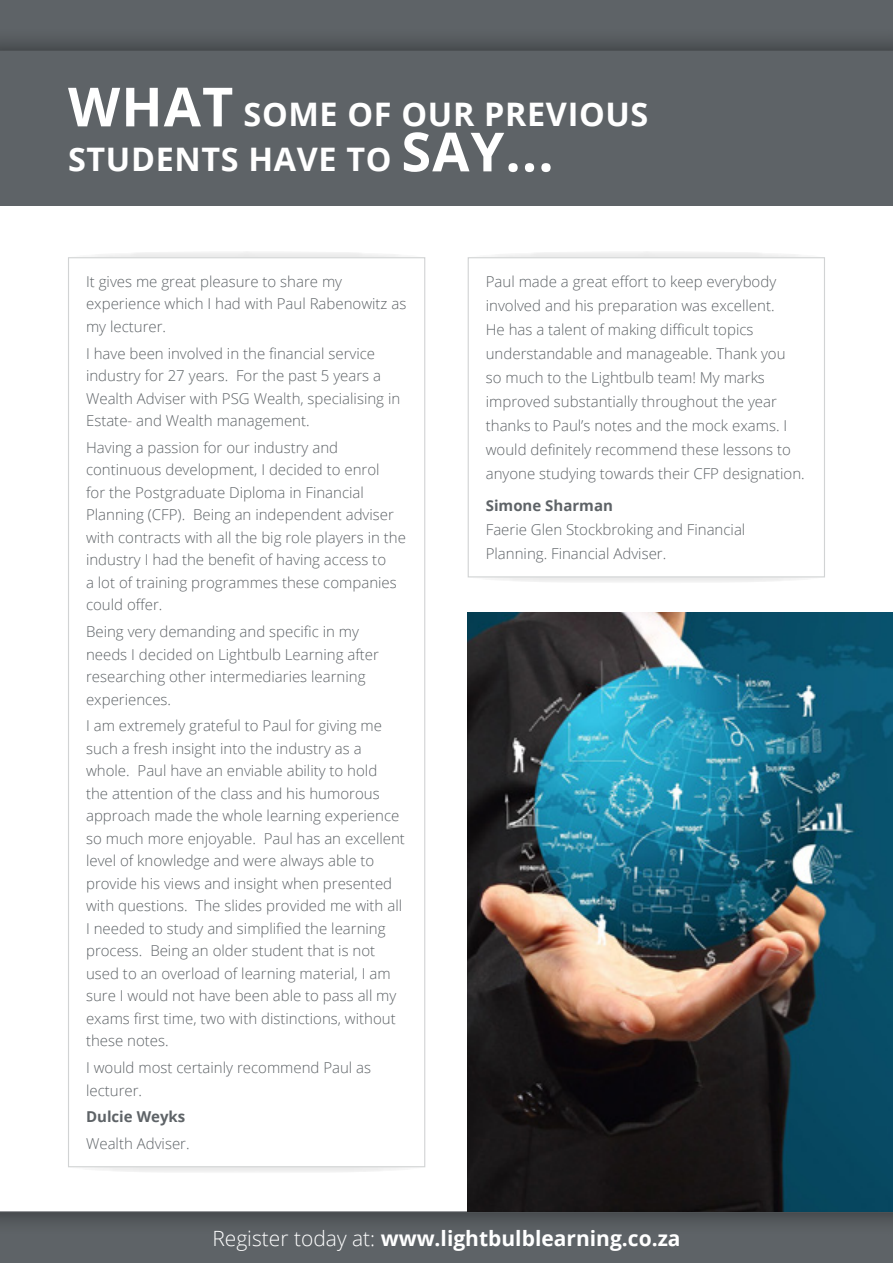
<style>
.page{position:relative;width:893px;height:1263px;background:#5e6367}
.page>*{position:absolute;margin:0;border:0;box-sizing:border-box;transform-origin:0 0}
.t1{font:700 32.4px/45px "Open Sans";letter-spacing:.02em;color:#fff}
.t2{font:700 21px "Open Sans";color:#fff}
.t3{font:300 15px/22.5px "Open Sans";color:#5e6367}
.t4{font:700 15px "Open Sans";color:#5e6367}
.s1{font-size:54px}
.s2{font-weight:300}
</style>
<div class="page">
<div style="left:0;top:27px;width:893px;height:1209px;background:#000;opacity:.5"></div>
<div style="left:0;top:205px;width:893px;height:1007px;background:#fff"></div>
<div style="left:0;top:51px;width:893px;height:154px;background:#5e6367"></div>
<svg style="left:68px;top:251px;width:357px;height:13px;background:#ececec"></svg>
<div style="left:468px;top:251px;width:357px;height:13px;background:#f0f0f0;border-radius:50%"></div>
<svg style="left:68px;top:1161px;width:357px;height:13px;background:#efefef"></svg>
<svg style="left:468px;top:571px;width:357px;height:13px;background:#efefef"></svg>
<div style="left:69px;top:258px;width:356px;height:909px;background:#fff"></div>
<div style="left:468px;top:258px;width:356px;height:319px;background:#fff"></div>
<div style="left:468px;top:257px;width:357px;height:320px;border:1px solid #d1d3d4"></div>
<img style="left:468px;top:612px;width:425px;height:599px">
<h1 class="t1" style="left:68px;top:91px;width:582px"><span class="s1">WHAT</span> SOME OF OUR PREVIOUS<br>STUDENTS HAVE TO <span class="s1">SAY...</span></h1>
<p class="t3" style="left:86px;top:270px;width:322px">It gives me great pleasure to share my experience which I had with Paul Rabenowitz as my lecturer.</p>
<p class="t3" style="left:86px;top:341px;width:316px">I have been involved in the financial service industry for 27 years. For the past 5 years a Wealth Adviser with PSG Wealth, specialising in Estate- and Wealth management.</p>
<p class="t3" style="left:86px;top:436px;width:321px">Having a passion for our industry and continuous development, I decided to enrol<br>for the Postgraduate Diploma in Financial Planning (CFP). Being an independent adviser with contracts with all the big role players in the industry I had the benefit of having access to<br>a lot of training programmes these companies could offer.</p>
<p class="t3" style="left:86px;top:620px;width:294px">Being very demanding and specific in my needs I decided on Lightbulb Learning after researching other intermediaries learning experiences.</p>
<p class="t3" style="left:86px;top:714px;width:320px">I am extremely grateful to Paul for giving me such a fresh insight into the industry as a whole. Paul have an enviable ability to hold<br>the attention of the class and his humorous approach made the whole learning experience so much more enjoyable. Paul has an excellent level of knowledge and were always able to provide his views and insight when presented with questions. The slides provided me with all I needed to study and simplified the learning process. Being an older student that is not used to an overload of learning material, I am sure I would not have been able to pass all my exams first time, two with distinctions, without these notes.</p>
<p class="t3" style="left:86px;top:1056px;width:287px">I would most certainly recommend Paul as lecturer.</p>
<p class="t4" style="left:86px;top:1106px;width:101px">Dulcie Weyks</p>
<p class="t3" style="left:86px;top:1132px;width:105px">Wealth Adviser.</p>
<p class="t3" style="left:486px;top:269px;width:320px;line-height:24px">Paul made a great effort to keep everybody involved and his preparation was excellent.<br>He has a talent of making difficult topics understandable and manageable. Thank you so much to the Lightbulb team! My marks improved substantially throughout the year thanks to Paul’s notes and the mock exams. I would definitely recommend these lessons to anyone studying towards their CFP designation.</p>
<p class="t4" style="left:486px;top:495px;width:129px">Simone Sharman</p>
<p class="t3" style="left:486px;top:517px;width:261px;line-height:24px">Faerie Glen Stockbroking and Financial<br>Planning. Financial Adviser.</p>
<h2 class="t2" style="left:212px;top:1223px;width:470px"><span class="s2">Register today at:</span> www.lightbulblearning.co.za</h2>
</div>
